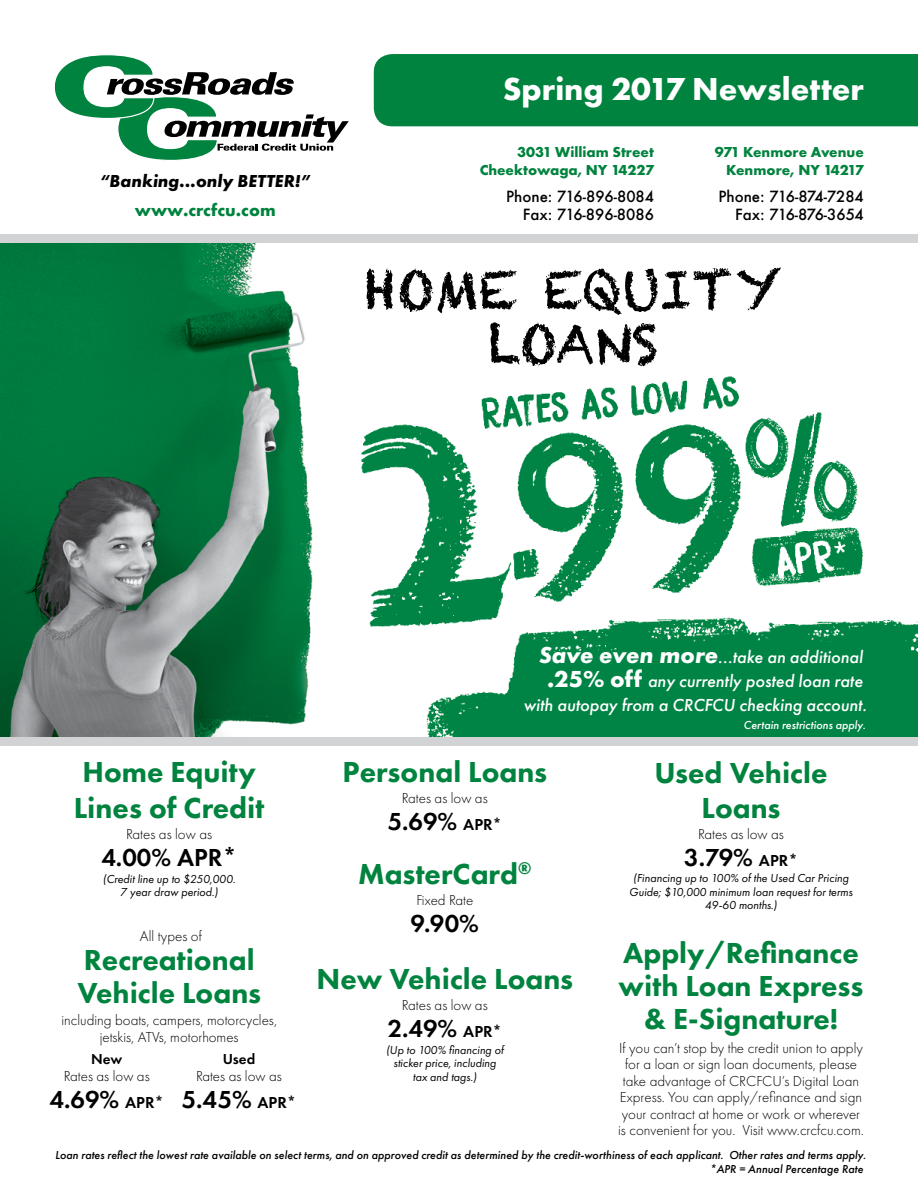
<style>
.page{position:relative;width:918px;height:1188px;background:#fff}
.page>*{position:absolute;margin:0;border:0;box-sizing:border-box;transform-origin:0 0}
.t1{font:52.5px/54px "Chalkduster";color:#000;text-align:center}
.t2{font:700 33px "Futura PT";color:#fff}
.t3{font:800 30px/33px "Futura PT";color:#00833e}
.t4{font:600 25.5px "Futura PT";color:#000}
.t5{font:italic 500 18px/24px "Futura PT";color:#fff;text-align:right}
.t6{font:italic 700 18px "Futura PT";color:#000}
.t7{font:700 18px "Futura PT";color:#00833e}
.t8{font:300 15px/16.5px "Futura PT";color:#000;text-align:center}
.t9{font:500 15px/18px "Futura";color:#000;text-align:right}
.t10{font:700 15px/18px "Futura PT";color:#00833e;text-align:right}
.t11{font:600 15px "Futura PT";color:#000}
.t12{font:italic 12px/13.5px "Futura PT";color:#000;text-align:center}
.t13{font:italic 500 12px/13.5px "Futura PT";color:#000;text-align:right}
.t14{font:italic 500 12px "Futura PT";color:#fff}
.s1{font-weight:700;font-size:24px}
.s2{font-weight:700;font-style:normal;font-size:24px}
.s3{font-size:16.5px}
</style>
<div class="page">
<div style="left:374px;top:54px;width:544px;height:72px;background:#00833e"></div>
<svg style="left:54px;top:54px;width:295px;height:107px"></svg>
<img style="left:0;top:243px;width:313px;height:494px">
<div style="left:0;top:737px;width:918px;height:9px;background:#d1d3d4"></div>
<div style="left:0;top:234px;width:918px;height:9px;background:#d1d3d4"></div>
<img style="left:361px;top:376px;width:557px;height:360px">
<p class="t6" style="left:100px;top:170px;width:212px">“Banking...only BETTER!”</p>
<p class="t7" style="left:135px;top:198px;width:142px">www.crcfcu.com</p>
<h2 class="t2" style="left:503px;top:68px;width:363px">Spring 2017 Newsletter</h2>
<p class="t10" style="left:480px;top:143px;width:176px">3031 William Street<br>Cheektowaga, NY 14227</p>
<p class="t9" style="left:506px;top:187px;width:149px">Phone: 716-896-8084<br>Fax: 716-896-8086</p>
<p class="t10" style="left:715px;top:142px;width:151px">971 Kenmore Avenue<br>Kenmore, NY 14217</p>
<p class="t9" style="left:718px;top:187px;width:147px">Phone: 716-874-7284<br>Fax: 716-876-3654</p>
<h1 class="t1" style="left:364px;top:263px;width:419px">HOME EQUITY<br>LOANS</h1>
<p class="t5" style="left:524px;top:645px;width:345px"><span class="s1">Save even more</span>...take an additional <span class="s2">.25% off</span> any currently posted loan rate with autopay from a CRCFCU checking account.</p>
<p class="t14" style="left:744px;top:717px;width:124px">Certain restrictions apply.</p>
<h3 class="t3" style="left:74px;top:754px;width:192px;line-height:36px">Home Equity<br>Lines of Credit</h3>
<p class="t8" style="left:126px;top:826px;width:87px">Rates as low as</p>
<h3 class="t4" style="left:101px;top:842px;width:137px">4.00% APR*</h3>
<p class="t12" style="left:103px;top:872px;width:134px">(Credit line up to $250,000.<br>7 year draw period.)</p>
<p class="t8" style="left:140px;top:928px;width:63px">All types of</p>
<h3 class="t3" style="left:77px;top:943px;width:185px">Recreational<br>Vehicle Loans</h3>
<p class="t8" style="left:61px;top:1012px;width:217px">including boats, campers, motorcycles, jetskis, ATVs, motorhomes</p>
<p class="t11" style="left:91px;top:1050px;width:33px">New</p>
<p class="t8" style="left:64px;top:1068px;width:87px">Rates as low as</p>
<h3 class="t4" style="left:50px;top:1083px;width:116px">4.69% <span class="s3">APR*</span></h3>
<p class="t11" style="left:223px;top:1050px;width:34px">Used</p>
<p class="t8" style="left:196px;top:1068px;width:87px">Rates as low as</p>
<h3 class="t4" style="left:182px;top:1083px;width:116px">5.45% <span class="s3">APR*</span></h3>
<h3 class="t3" style="left:343px;top:755px;width:206px">Personal Loans</h3>
<p class="t8" style="left:402px;top:790px;width:87px">Rates as low as</p>
<h3 class="t4" style="left:388px;top:806px;width:116px">5.69% <span class="s3">APR*</span></h3>
<h3 class="t3" style="left:358px;top:857px;width:175px">MasterCard<sup>®</sup></h3>
<p class="t8" style="left:416px;top:892px;width:59px">Fixed Rate</p>
<h3 class="t4" style="left:411px;top:908px;width:70px">9.90%</h3>
<h3 class="t3" style="left:317px;top:962px;width:258px">New Vehicle Loans</h3>
<p class="t8" style="left:402px;top:997px;width:87px">Rates as low as</p>
<h3 class="t4" style="left:388px;top:1013px;width:116px">2.49% <span class="s3">APR*</span></h3>
<p class="t12" style="left:386px;top:1043px;width:119px">(Up to 100% financing of sticker price, including tax and tags.)</p>
<h3 class="t3" style="left:655px;top:756px;width:175px;line-height:34.5px;text-align:center">Used Vehicle<br>Loans</h3>
<p class="t8" style="left:698px;top:826px;width:87px">Rates as low as</p>
<h3 class="t4" style="left:684px;top:841px;width:115px">3.79% <span class="s3">APR*</span></h3>
<p class="t12" style="left:629px;top:872px;width:225px">(Financing up to 100% of the Used Car Pricing<br>Guide; $10,000 minimum loan request for terms<br>49-60 months.)</p>
<h3 class="t3" style="left:619px;top:936px;width:246px;text-align:center">Apply/Refinance with Loan Express &amp; E-Signature!</h3>
<p class="t8" style="left:618px;top:1040px;width:247px">If you can’t stop by the credit union to apply for a loan or sign loan documents, please take advantage of CRCFCU’s Digital Loan Express. You can apply/refinance and sign your contract at home or work or wherever is convenient for you. Visit www.crcfcu.com.</p>
<p class="t13" style="left:55px;top:1149px;width:813px">Loan rates reflect the lowest rate available on select terms, and on approved credit as determined by the credit-worthiness of each applicant. Other rates and terms apply. *APR = Annual Percentage Rate</p>
</div>
